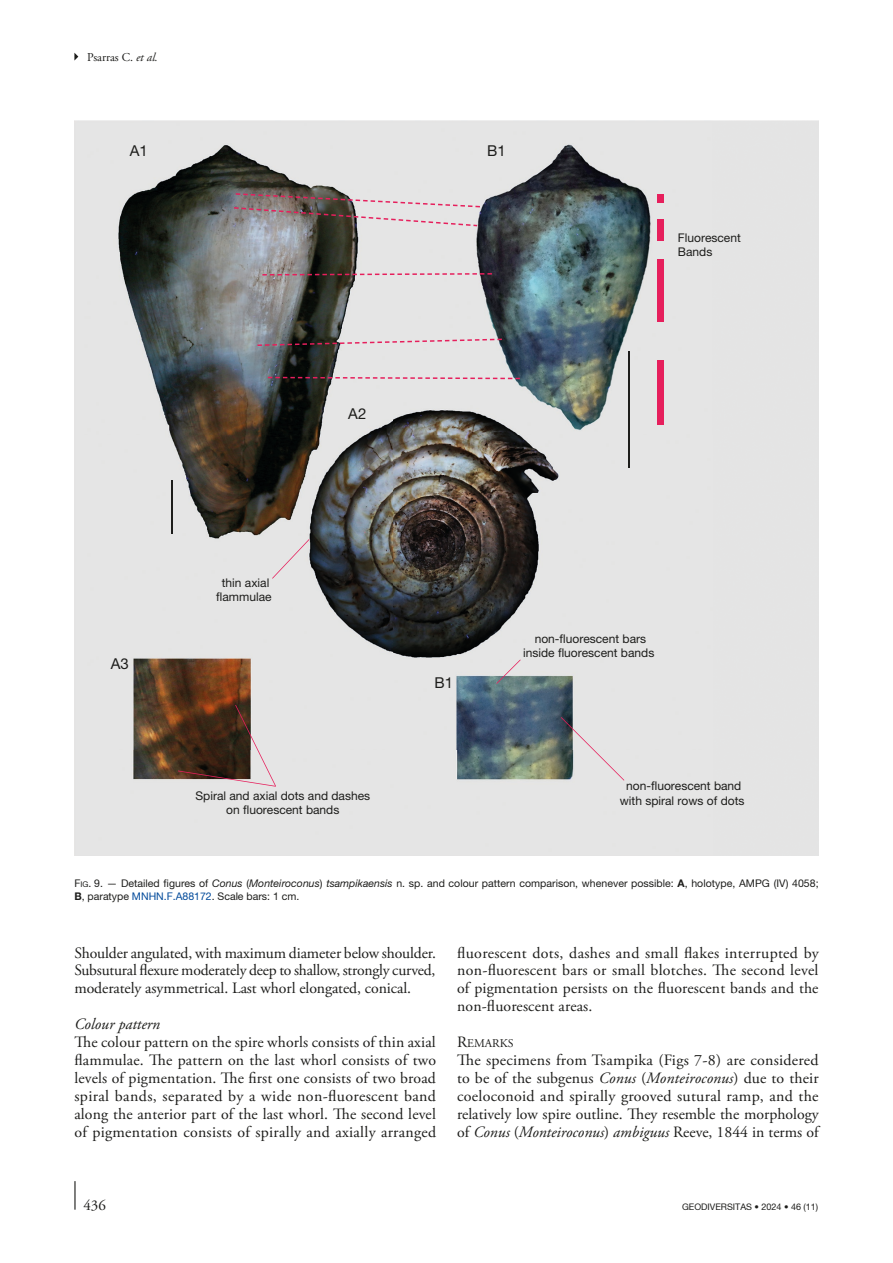
<style>
.page{position:relative;width:893px;height:1263px;background:#fff}
.page>*{position:absolute;margin:0;border:0;box-sizing:border-box;transform-origin:0 0}
.Texte_courant_1er_para{font:15.75px/18px "Adobe Garamond Pro";letter-spacing:.01em;color:#1d1d1b;text-align:justify}
.Titre_3{font:italic 15.75px "Adobe Garamond Pro";color:#1d1d1b}
.t1{font:15px "Helvetica Neue";color:#1d1d1b}
.t2{font:15px "Adobe Garamond Pro";color:#1d1d1b}
.t3{font:12px/14.4px "Helvetica Neue";color:#1d1d1b;text-align:center}
.t4{font:12px "Adobe Garamond Pro";color:#1d1d1b}
.Titre_2{font:11.85px "Adobe Garamond";color:#1d1d1b}
.t5{font:10.5px/12.8px "Helvetica Neue";letter-spacing:.005em;color:#1d1d1b}
.t6{font:9px "Helvetica Neue";color:#1d1d1b}
.s1{font-style:italic}
.s2{font-style:inherit}
.s3{font-size:7.8px}
.s4{font-weight:700}
.s5{color:#00499a}
.s6{font-size:15.75px}
</style>
<div class="page">
<hr style="left:74px;top:1181px;width:2px;height:29px;background:#1d1d1b">
<svg style="left:74px;top:53px;width:4px;height:8px"></svg>
<img style="left:74px;top:121px;width:745px;height:734px">
<svg style="left:234px;top:193px;width:246px;height:33px;background:#ada1a2"></svg>
<svg style="left:262px;top:273px;width:230px;height:3px"></svg>
<svg style="left:257px;top:339px;width:245px;height:7px;background:#b29aa1"></svg>
<svg style="left:268px;top:377px;width:252px;height:2px"></svg>
<hr style="left:629px;top:351px;width:1px;height:117px;background:#1d1d1b">
<div style="left:658px;top:194px;width:6px;height:8px;background:#e61f5c"></div>
<div style="left:658px;top:219px;width:6px;height:22px;background:#e61f5c"></div>
<div style="left:658px;top:259px;width:6px;height:63px;background:#e61f5c"></div>
<div style="left:658px;top:360px;width:6px;height:65px;background:#e61f5c"></div>
<hr style="left:171px;top:480px;width:2px;height:53px;background:#1d1d1b">
<svg style="left:178px;top:705px;width:98px;height:82px;background:#756258"></svg>
<svg style="left:496px;top:659px;width:25px;height:25px"></svg>
<svg style="left:561px;top:717px;width:63px;height:64px;background:#c5c5c6"></svg>
<svg style="left:272px;top:539px;width:37px;height:40px"></svg>
<p class="t4" style="left:87px;top:50px;width:72px">Psarras C. <span class="s1">et al.</span></p>
<p class="t1" style="left:130px;top:141px;width:20px">A1</p>
<p class="t1" style="left:487px;top:141px;width:20px">B1</p>
<p class="t1" style="left:348px;top:404px;width:20px">A2</p>
<p class="t3" style="left:678px;top:230px;width:64px;text-align:left">Fluorescent<br>Bands</p>
<p class="t1" style="left:111px;top:655px;width:20px">A3</p>
<p class="t3" style="left:216px;top:575px;width:57px">thin axial flammulae</p>
<p class="t3" style="left:195px;top:788px;width:176px">Spiral and axial dots and dashes on fluorescent bands</p>
<p class="t1" style="left:434px;top:673px;width:20px">B1</p>
<p class="t3" style="left:523px;top:631px;width:133px">non-fluorescent bars inside fluorescent bands</p>
<p class="t3" style="left:620px;top:779px;width:126px">non-fluorescent band with spiral rows of dots</p>
<p class="t5" style="left:74px;top:876px;width:746px"><span class="s2">F</span><span class="s3">ig</span><span class="s2">. 9</span>. — Detailed figures of <span class="s1">Conus</span> (<span class="s1">Monteiroconus</span>) <span class="s1">tsampikaensis</span> n. sp. and colour pattern comparison, whenever possible: <span class="s4">A</span>, holotype, AMPG (IV) 4058;<br><span class="s4">B</span>, paratype <span class="s5">MNHN.F.A88172</span>. Scale bars: 1 cm.</p>
<p class="Texte_courant_1er_para" style="left:74px;top:944px;width:363px">Shoulder angulated, with maximum diameter below shoulder.<br>Subsutural flexure moderately deep to shallow, strongly curved, moderately asymmetrical. Last whorl elongated, conical.</p>
<p class="Titre_3" style="left:74px;top:1015px;width:87px">Colour pattern</p>
<p class="Texte_courant_1er_para" style="left:74px;top:1034px;width:363px">The colour pattern on the spire whorls consists of thin axial flammulae. The pattern on the last whorl consists of two levels of pigmentation. The first one consists of two broad spiral bands, separated by a wide non-fluorescent band along the anterior part of the last whorl. The second level of pigmentation consists of spirally and axially arranged</p>
<p class="Texte_courant_1er_para" style="left:457px;top:944px;width:363px">fluorescent dots, dashes and small flakes interrupted by non-fluorescent bars or small blotches. The second level of pigmentation persists on the fluorescent bands and the non-fluorescent areas.</p>
<p class="Titre_2" style="left:457px;top:1037px;width:58px"><span class="s6">R</span>EMARKS</p>
<p class="Texte_courant_1er_para" style="left:457px;top:1052px;width:363px">The specimens from Tsampika (Figs 7-8) are considered to be of the subgenus <span class="s1">Conus</span> (<span class="s1">Monteiroconus</span>) due to their coeloconoid and spirally grooved sutural ramp, and the relatively low spire outline. They resemble the morphology of <span class="s1">Conus</span> (<span class="s1">Monteiroconus</span>) <span class="s1">ambiguus</span> Reeve, 1844 in terms of</p>
<p class="t2" style="left:83px;top:1196px;width:24px">436</p>
<p class="t6" style="left:682px;top:1201px;width:138px">GEODIVERSITAS • 2024 • 46 (11)</p>
</div>
